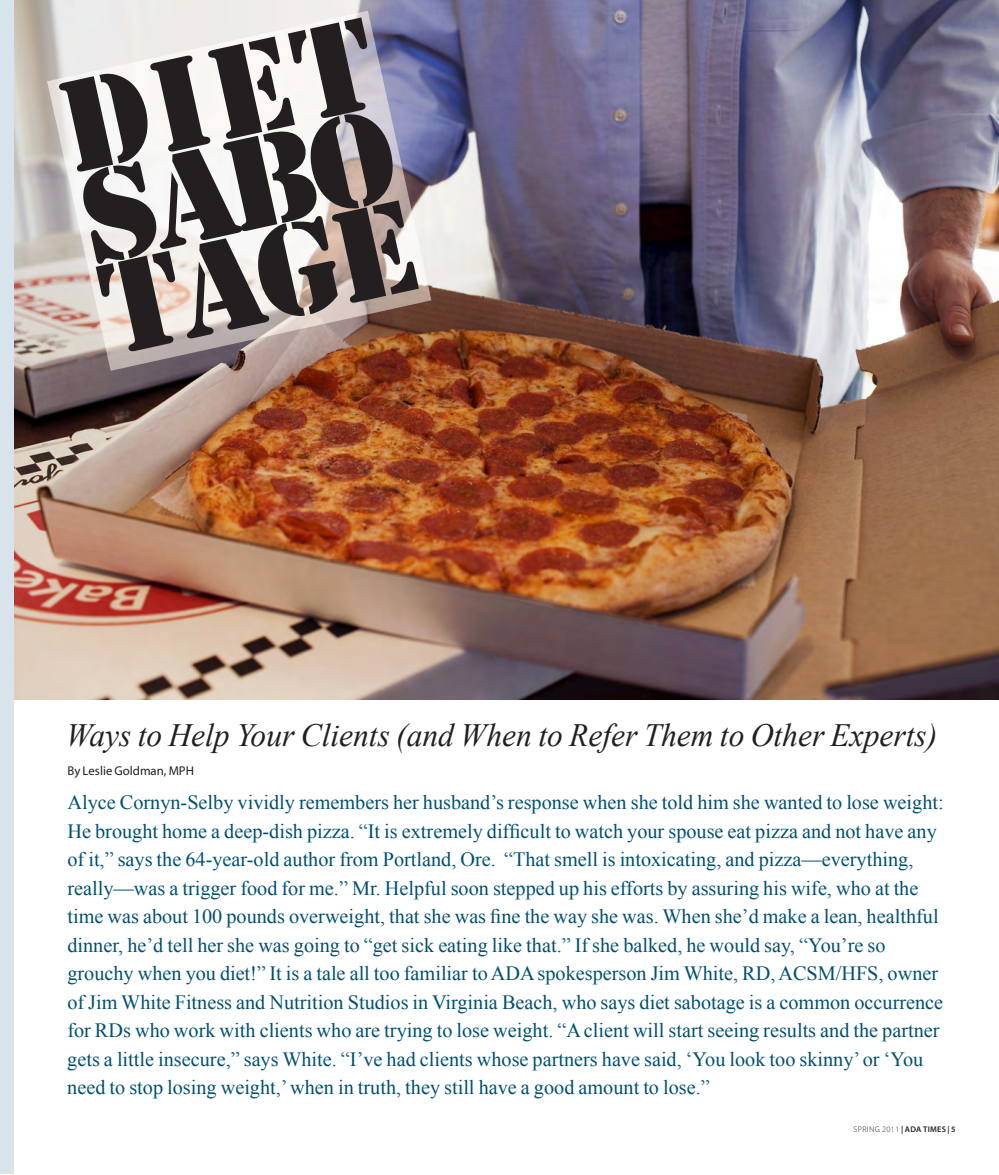
<style>
.page{position:relative;width:999px;height:1175px;background:#fff}
.page>*{position:absolute;margin:0;border:0;box-sizing:border-box;transform-origin:0 0}
.t1{font:135.75px "Stencil";color:#231f20}
.t2{font:italic 32.4px "Times New Roman";color:#231f20}
.t3{font:20.25px/28.5px "Times New Roman";color:#005072}
.t4{font:12.75px "Myriad Pro";color:#231f20}
.t5{font:600 8.25px "Myriad Pro";letter-spacing:.025em;color:#231f20}
.s1{font-weight:300}
</style>
<div class="page">
<img style="left:13px;top:0;width:986px;height:700px">
<div style="left:0;top:0;width:13px;height:1174px;background:#d8e3ec"></div>
<img style="left:47px;top:11px;width:384px;height:360px">
<h1 class="t1" style="left:52px;top:76px;width:320px;rotate:-12deg">DIET</h1>
<h1 class="t1" style="left:72px;top:167px;width:320px;rotate:-12deg">SABO</h1>
<h1 class="t1" style="left:92px;top:258px;width:320px;rotate:-12deg">TAGE</h1>
<h2 class="t2" style="left:66px;top:717px;width:873px">Ways to Help Your Clients (and When to Refer Them to Other Experts)</h2>
<p class="t4" style="left:68px;top:765px;width:128px">By Leslie goldman, Mph</p>
<p class="t3" style="left:67px;top:788px;width:878px">Alyce Cornyn-Selby vividly remembers her husband’s response when she told him she wanted to lose weight:<br>He brought home a deep-dish pizza. “It is extremely difficult to watch your spouse eat pizza and not have any of it,” says the 64-year-old author from Portland, Ore. “That smell is intoxicating, and pizza—everything, really—was a trigger food for me.” Mr. Helpful soon stepped up his efforts by assuring his wife, who at the time was about 100 pounds overweight, that she was fine the way she was. When she’d make a lean, healthful dinner, he’d tell her she was going to “get sick eating like that.” If she balked, he would say, “You’re so grouchy when you diet!” It is a tale all too familiar to ADA spokesperson Jim White, RD, ACSM/HFS, owner of Jim White Fitness and Nutrition Studios in Virginia Beach, who says diet sabotage is a common occurrence for RDs who work with clients who are trying to lose weight. “A client will start seeing results and the partner gets a little insecure,” says White. “I’ve had clients whose partners have said, ‘You look too skinny’ or ‘You need to stop losing weight,’ when in truth, they still have a good amount to lose.”</p>
<p class="t5" style="left:854px;top:1126px;width:103px"><span class="s1">SPRING 2011</span> | ADA TIMES | 5</p>
</div>
